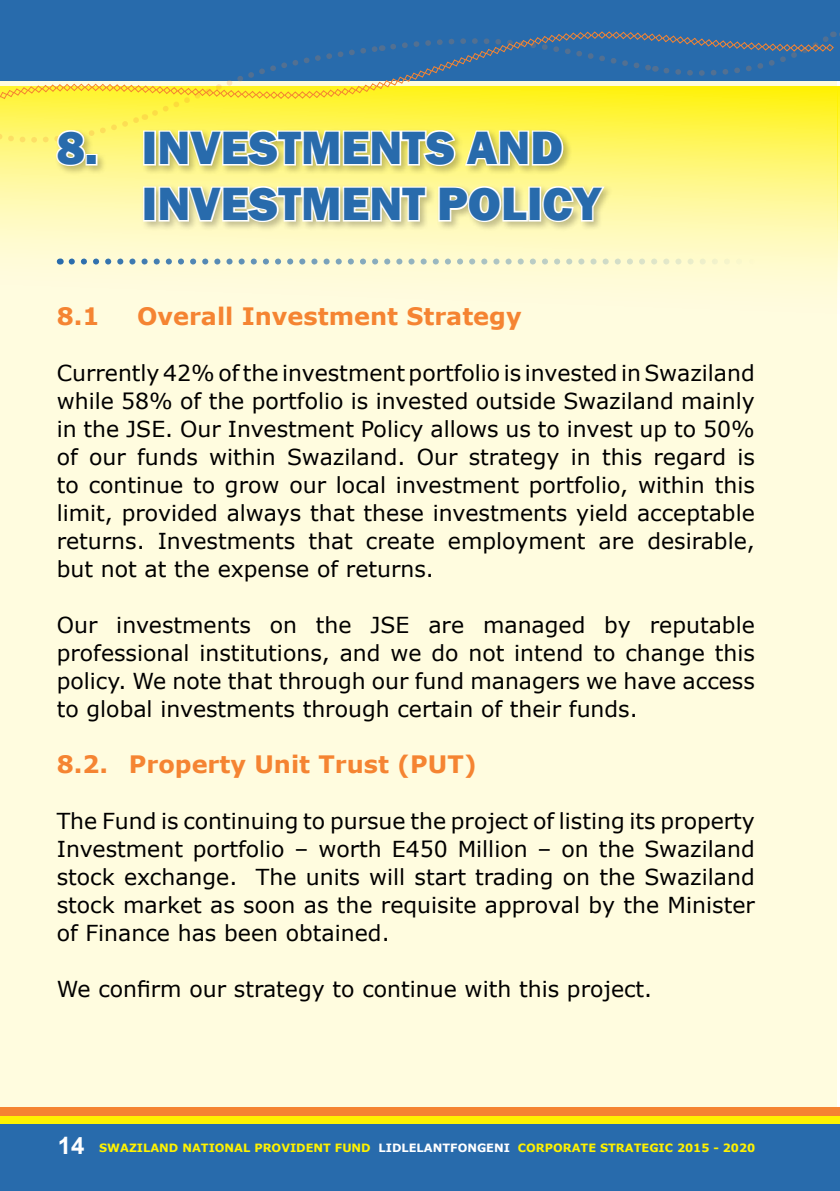
<style>
.page{position:relative;width:840px;height:1191px;background:#fff}
.page>*{position:absolute;margin:0;border:0;box-sizing:border-box;transform-origin:0 0}
.t1{font:800 48px/56px "Franklin Gothic";color:#286bac}
.t2{font:700 24px "Verdana";color:#f58432}
.t3{font:22px/28px "Verdana";color:#000;text-align:justify}
.t4{font:700 11.4px "Verdana";color:#fff200}
.s1{font-family:"Arial";font-size:24px;color:#fff}
.s2{color:#fff}
</style>
<div class="page">
<div style="left:0;top:0;width:836px;height:1191px;background:#fffcdf"></div>
<svg style="left:0;top:231px;width:836px;height:50px;fill:#fffbcf"></svg>
<div style="left:0;top:0;width:837px;height:80px;background:#286bac"></div>
<hr style="left:836px;top:86px;width:3px;height:315px;background:#fff200">
<hr style="left:836px;top:0;width:3px;height:80px;background:#286bac">
<div style="left:0;top:1123px;width:839px;height:68px;background:#286bac"></div>
<div style="left:0;top:1115px;width:839px;height:8px;background:#fff200"></div>
<div style="left:0;top:1107px;width:839px;height:8px;background:#f58432"></div>
<svg style="left:0;top:30px;width:840px;height:201px"></svg>
<svg style="left:72px;top:258px;width:673px;height:6px"></svg>
<h1 class="t1" style="left:142px;top:120px;width:460px;text-indent:-85px">8. INVESTMENTS AND<br>INVESTMENT POLICY</h1>
<p class="t2" style="left:57px;top:300px;width:44px">8.1</p>
<p class="t2" style="left:137px;top:300px;width:386px">Overall Investment Strategy</p>
<p class="t3" style="left:57px;top:358px;width:699px">Currently 42% of the investment portfolio is invested in Swaziland while 58% of the portfolio is invested outside Swaziland mainly in the JSE. Our Investment Policy allows us to invest up to 50% of our funds within Swaziland. Our strategy in this regard is to continue to grow our local investment portfolio, within this limit, provided always that these investments yield acceptable returns. Investments that create employment are desirable, but not at the expense of returns.</p>
<p class="t3" style="left:57px;top:610px;width:699px">Our investments on the JSE are managed by reputable professional institutions, and we do not intend to change this policy. We note that through our fund managers we have access to global investments through certain of their funds.</p>
<p class="t2" style="left:57px;top:748px;width:421px">8.2. Property Unit Trust (PUT)</p>
<p class="t3" style="left:57px;top:806px;width:699px">The Fund is continuing to pursue the project of listing its property Investment portfolio – worth E450 Million – on the Swaziland stock exchange. The units will start trading on the Swaziland stock market as soon as the requisite approval by the Minister of Finance has been obtained.</p>
<p class="t3" style="left:57px;top:974px;width:596px">We confirm our strategy to continue with this project.</p>
<p class="t4" style="left:58px;top:1140px;width:698px"><span class="s1">14</span> SWAZILAND NATIONAL PROVIDENT FUND <span class="s2">LIDLELANTFONGENI</span> CORPORATE STRATEGIC 2015 - 2020</p>
</div>
